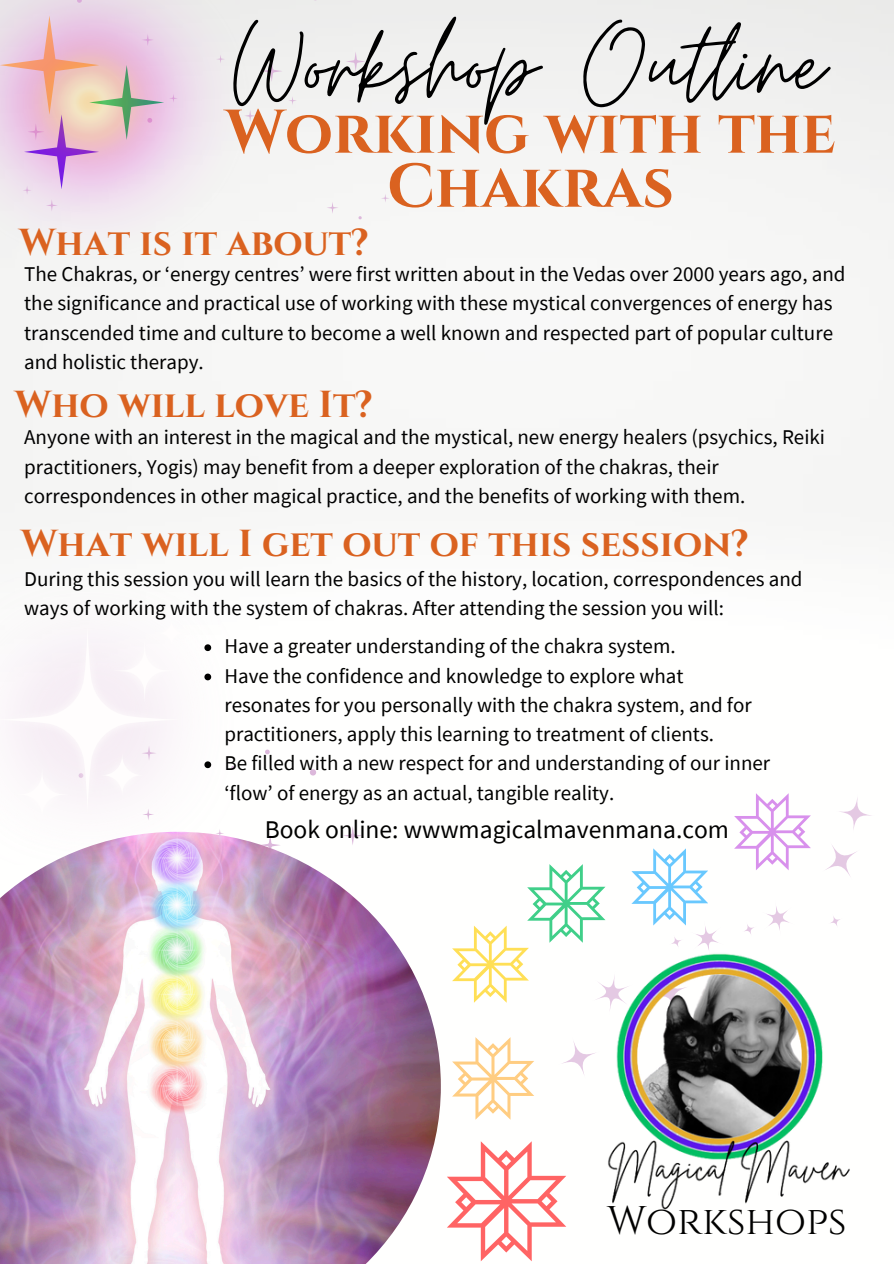
<style>
.page{position:relative;width:894px;height:1264px;background:#fff}
.page>*{position:absolute;margin:0;border:0;box-sizing:border-box;transform-origin:0 0}
.t1{font:122.7px "Moon Time";color:#000}
.t2{font:700 61.5px/54px "Cinzel";color:#da6220;text-align:center}
.t3{font:39.9px "Cinzel";color:#000}
.t4{font:700 37.5px "Cinzel";color:#da6220}
.t5{font:25.5px "Source Sans Pro";color:#000}
.t6{font:21px/29.2px "Source Sans Pro";color:#000}
</style>
<div class="page">
<svg style="left:345px;top:51px;width:20px;height:20px"></svg>
<svg style="left:288px;top:96px;width:9px;height:9px"></svg>
<svg style="left:381px;top:194px;width:8px;height:8px"></svg>
<svg style="left:326px;top:202px;width:12px;height:12px"></svg>
<svg style="left:264px;top:60px;width:18px;height:22px"></svg>
<svg style="left:765px;top:904px;width:24px;height:15px"></svg>
<svg style="left:821px;top:841px;width:39px;height:39px"></svg>
<svg style="left:834px;top:793px;width:40px;height:40px"></svg>
<img style="left:561px;top:919px;width:289px;height:308px">
<svg style="left:265px;top:749px;width:5px;height:5px"></svg>
<svg style="left:310px;top:769px;width:6px;height:6px"></svg>
<img style="left:0;top:831px;width:440px;height:432px">
<svg style="left:447px;top:1141px;width:119px;height:120px"></svg>
<svg style="left:452px;top:1037px;width:82px;height:82px"></svg>
<img style="left:0;top:0;width:264px;height:273px">
<svg style="left:452px;top:848px;width:272px;height:167px"></svg>
<svg style="left:734px;top:793px;width:76px;height:77px"></svg>
<img style="left:0;top:571px;width:233px;height:299px">
<img style="left:0;top:609px;width:195px;height:223px">
<div style="left:0;top:619px;width:185px;height:203px;background:#faf6f9"></div>
<svg style="left:204px;top:644px;width:7px;height:7px"></svg>
<svg style="left:204px;top:673px;width:7px;height:7px"></svg>
<svg style="left:204px;top:761px;width:7px;height:7px"></svg>
<p class="t1" style="left:233px;top:-10px;width:592px">Workshop Outline</p>
<h1 class="t2" style="left:225px;top:107px;width:612px">Working with the<br>Chakras</h1>
<h3 class="t4" style="left:19px;top:219px;width:351px">What is it about?</h3>
<h3 class="t6" style="left:24px;top:259px;width:822px">The Chakras, or ‘energy centres’ were first written about in the Vedas over 2000 years ago, and the significance and practical use of working with these mystical convergences of energy has transcended time and culture to become a well known and respected part of popular culture and holistic therapy.</h3>
<h2 class="t4" style="left:15px;top:380px;width:359px">Who will love It?</h2>
<p class="t6" style="left:24px;top:422px;width:802px">Anyone with an interest in the magical and the mystical, new energy healers (psychics, Reiki practitioners, Yogis) may benefit from a deeper exploration of the chakras, their correspondences in other magical practice, and the benefits of working with them.</p>
<p class="t4" style="left:21px;top:519px;width:728px">What will I get out of this session?</p>
<h3 class="t6" style="left:24px;top:563px;width:779px">During this session you will learn the basics of the history, location, correspondences and ways of working with the system of chakras. After attending the session you will:</h3>
<p class="t6" style="left:224px;top:631px;width:452px">Have a greater understanding of the chakra system.</p>
<p class="t6" style="left:224px;top:660px;width:528px">Have the confidence and knowledge to explore what resonates for you personally with the chakra system, and for practitioners, apply this learning to treatment of clients.</p>
<p class="t6" style="left:224px;top:748px;width:547px">Be filled with a new respect for and understanding of our inner ‘flow’ of energy as an actual, tangible reality.</p>
<p class="t5" style="left:264px;top:812px;width:465px">Book online: wwwmagicalmavenmana.com</p>
<p class="t3" style="left:606px;top:1194px;width:241px">Workshops</p>
</div>
